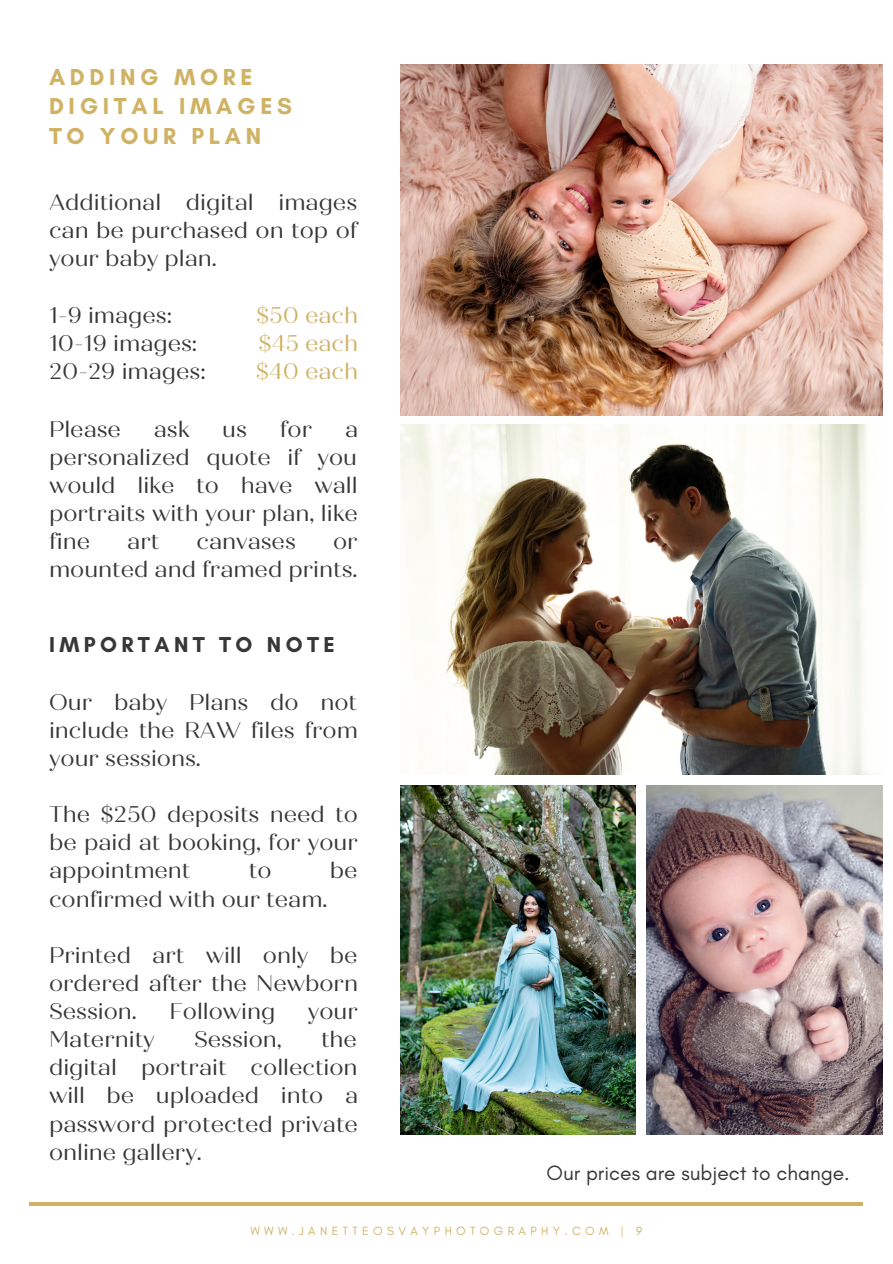
<style>
.page{position:relative;width:893px;height:1264px;background:#fff}
.page>*{position:absolute;margin:0;border:0;box-sizing:border-box;transform-origin:0 0}
.t1{font:700 23.55px/29.2px "Glacial Indifference";letter-spacing:.2em;color:#d0b264}
.t2{font:22.65px/28px "Quiche Display";color:#373737;text-align:justify}
.t3{font:22.65px "Quiche Display";color:#d0b264}
.t4{font:700 22.05px "Glacial Indifference";letter-spacing:.2em;color:#373737}
.t5{font:21px "Glacial Indifference";color:#373737}
.t6{font:12.15px "Glacial Indifference";letter-spacing:.36em;color:#d0b264}
</style>
<div class="page">
<img style="left:400px;top:785px;width:235px;height:349px">
<img style="left:647px;top:785px;width:234px;height:349px">
<img style="left:400px;top:424px;width:470px;height:350px">
<hr style="left:30px;top:1202px;width:832px;height:3px;background:#d0b264">
<img style="left:400px;top:65px;width:481px;height:350px">
<p class="t1" style="left:49px;top:62px;width:244px">ADDING MORE<br>DIGITAL IMAGES</p>
<p class="t1" style="left:49px;top:121px;width:214px">TO YOUR PLAN</p>
<p class="t2" style="left:49px;top:188px;width:310px">Additional digital images can be purchased on top of your baby plan.</p>
<p class="t2" style="left:49px;top:302px;width:124px">1-9 images:</p>
<p class="t2" style="left:49px;top:330px;width:150px">10-19 images:</p>
<p class="t2" style="left:49px;top:358px;width:158px">20-29 images:</p>
<p class="t3" style="left:256px;top:302px;width:104px">$50 each</p>
<p class="t3" style="left:258px;top:330px;width:101px">$45 each</p>
<p class="t3" style="left:256px;top:358px;width:104px">$40 each</p>
<p class="t2" style="left:49px;top:415px;width:73px">Please</p>
<p class="t2" style="left:154px;top:415px;width:37px">ask</p>
<p class="t2" style="left:222px;top:415px;width:26px">us</p>
<p class="t2" style="left:280px;top:415px;width:34px">for</p>
<p class="t2" style="left:49px;top:415px;width:310px;text-indent:296px">a personalized quote if you would like to have wall portraits with your plan, like fine</p>
<p class="t2" style="left:127px;top:527px;width:34px">art</p>
<p class="t2" style="left:196px;top:527px;width:101px">canvases</p>
<p class="t2" style="left:49px;top:527px;width:310px;text-align:right">or<br>mounted and framed prints.</p>
<p class="t4" style="left:49px;top:630px;width:287px">IMPORTANT TO NOTE</p>
<p class="t2" style="left:49px;top:688px;width:310px">Our baby Plans do not include the RAW files from your sessions.</p>
<p class="t2" style="left:49px;top:800px;width:310px">The $250 deposits need to be paid at booking, for your appointment</p>
<p class="t2" style="left:249px;top:856px;width:24px">to</p>
<p class="t2" style="left:330px;top:856px;width:29px">be</p>
<p class="t2" style="left:49px;top:885px;width:280px">confirmed with our team.</p>
<p class="t2" style="left:49px;top:941px;width:310px">Printed art will only be ordered after the Newborn Session.</p>
<p class="t2" style="left:169px;top:997px;width:107px">Following</p>
<p class="t2" style="left:308px;top:997px;width:52px">your</p>
<p class="t2" style="left:49px;top:1025px;width:310px;text-indent:272px">the digital portrait collection will be uploaded into a password protected private online gallery.</p>
<p class="t2" style="left:49px;top:1025px;width:107px">Maternity</p>
<p class="t2" style="left:194px;top:1025px;width:89px">Session,</p>
<p class="t5" style="left:546px;top:1159px;width:305px">Our prices are subject to change.</p>
<p class="t6" style="left:250px;top:1223px;width:393px">WWW.JANETTEOSVAYPHOTOGRAPHY.COM | 9</p>
</div>
